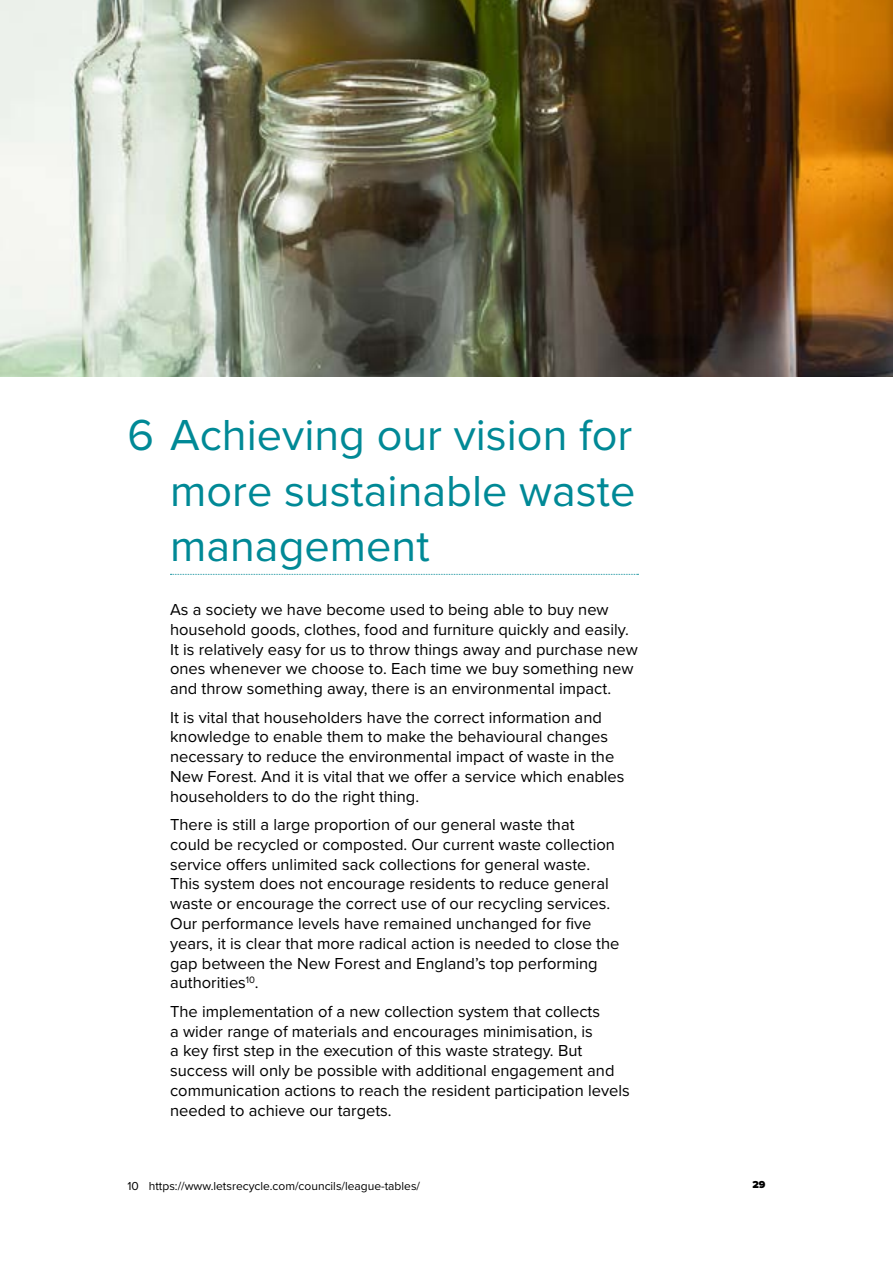
<style>
.page{position:relative;width:893px;height:1263px;background:#fff}
.page>*{position:absolute;margin:0;border:0;box-sizing:border-box;transform-origin:0 0}
.chapter_head_with_ru{font:45px/55.5px "Proxima Nova";color:#008996;text-align:justify}
._10mm_indent_body_te{font:16.5px/19.8px "Proxima Nova";color:#000}
.footnote{font:12px "Proxima Nova";color:#000}
.t1{font:900 10.5px "Proxima Nova";color:#000}
</style>
<div class="page">
<svg style="left:170px;top:574px;width:468px;height:1px"></svg>
<img style="left:0;top:0;width:893px;height:376px">
<p class="chapter_head_with_ru" style="left:170px;top:405px;width:467px;text-indent:-43px">6 Achieving our vision for more sustainable waste management</p>
<p class="_10mm_indent_body_te" style="left:170px;top:599px;width:469px">As a society we have become used to being able to buy new household goods, clothes, food and furniture quickly and easily.<br>It is relatively easy for us to throw things away and purchase new ones whenever we choose to. Each time we buy something new and throw something away, there is an environmental impact.</p>
<p class="_10mm_indent_body_te" style="left:170px;top:706px;width:456px">It is vital that householders have the correct information and knowledge to enable them to make the behavioural changes necessary to reduce the environmental impact of waste in the New Forest. And it is vital that we offer a service which enables householders to do the right thing.</p>
<p class="_10mm_indent_body_te" style="left:170px;top:814px;width:451px">There is still a large proportion of our general waste that<br>could be recycled or composted. Our current waste collection service offers unlimited sack collections for general waste.<br>This system does not encourage residents to reduce general waste or encourage the correct use of our recycling services.<br>Our performance levels have remained unchanged for five years, it is clear that more radical action is needed to close the gap between the New Forest and England’s top performing authorities<sup>10</sup>.</p>
<p class="_10mm_indent_body_te" style="left:170px;top:1001px;width:461px">The implementation of a new collection system that collects<br>a wider range of materials and encourages minimisation, is<br>a key first step in the execution of this waste strategy. But success will only be possible with additional engagement and communication actions to reach the resident participation levels needed to achieve our targets.</p>
<p class="footnote" style="left:128px;top:1176px;width:294px">10 https://www.letsrecycle.com/councils/league-tables/</p>
<p class="t1" style="left:752px;top:1177px;width:14px">29</p>
</div>
